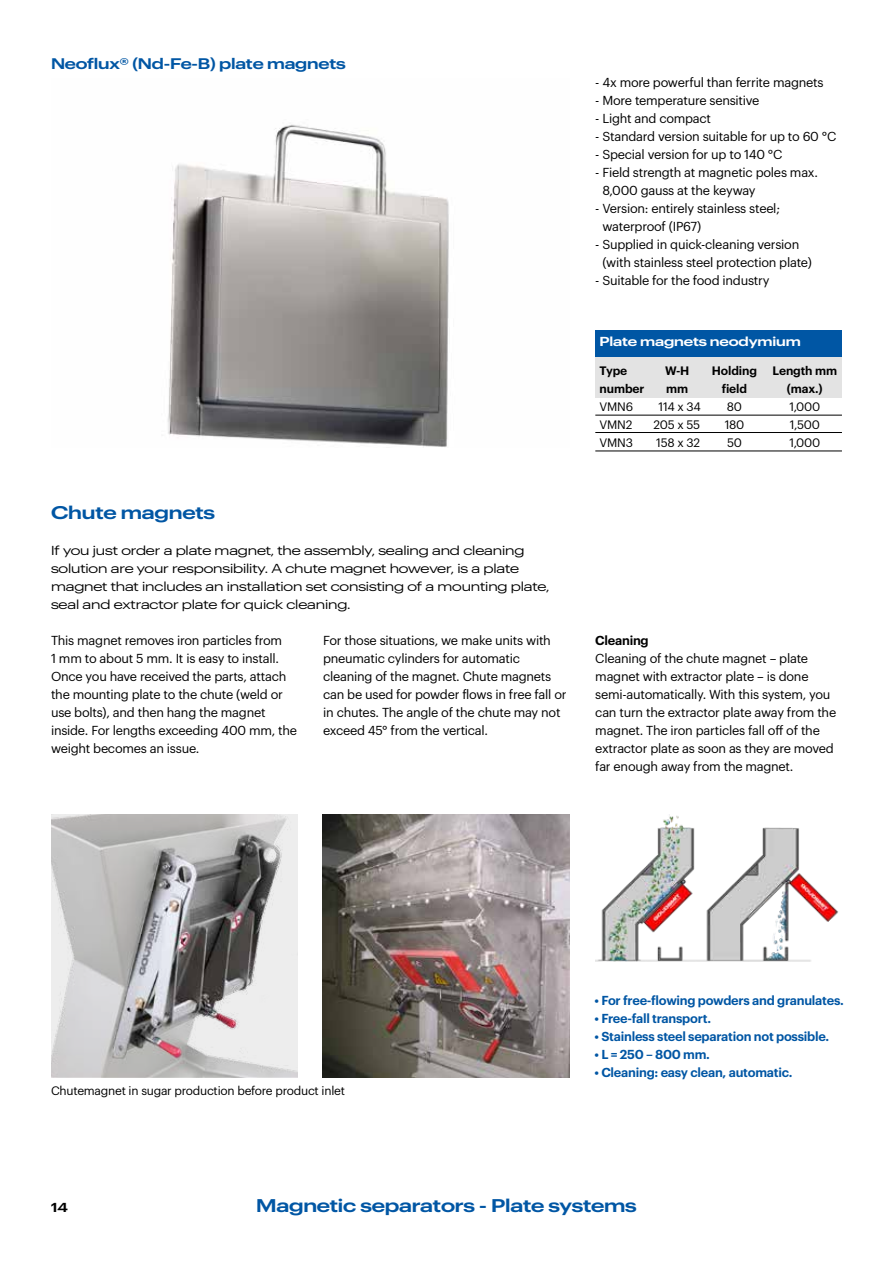
<style>
.page{position:relative;width:893px;height:1263px;background:#fff}
.page>*{position:absolute;margin:0;border:0;box-sizing:border-box;transform-origin:0 0}
.t1{font:600 18px "Graphik Wide";letter-spacing:-.01em;color:#0056a4}
.t2{font:600 15px "Graphik Wide";letter-spacing:-.01em;color:#0056a4}
.t3{font:12.75px/18px "Graphik LC";letter-spacing:-.02em;color:#000}
.t4{font:12.75px/18px "Graphik Wide";letter-spacing:-.01em;color:#000}
.t5{font:600 12.75px "Graphik LC";letter-spacing:-.02em;color:#0056a4}
.t6{font:600 12.75px "Graphik Wide";letter-spacing:-.01em;color:#fff}
.t7{font:600 12.75px "Graphik LC";letter-spacing:-.02em;color:#000}
.t8{font:600 12.75px "Graphik Wide";color:#000}
.t9{font:12px/18px "Graphik LC";letter-spacing:-.02em;color:#000;text-align:justify}
.t10{font:600 12px/18px "Graphik LC";letter-spacing:-.01em;color:#000}
</style>
<div class="page">
<div style="left:595px;top:330px;width:247px;height:27px;background:#0056a4"></div>
<div style="left:595px;top:357px;width:247px;height:41px;background:#e3e3e3"></div>
<hr style="left:595px;top:415px;width:247px;height:1px;background:#000">
<hr style="left:595px;top:432px;width:247px;height:1px;background:#000">
<hr style="left:595px;top:451px;width:247px;height:1px;background:#000">
<img style="left:167px;top:124px;width:282px;height:323px">
<img style="left:51px;top:815px;width:247px;height:262px">
<img style="left:323px;top:815px;width:246px;height:262px">
<img style="left:595px;top:815px;width:243px;height:147px">
<p class="t2" style="left:51px;top:52px;width:296px">Neoflux® (Nd-Fe-B) plate magnets</p>
<h1 class="t1" style="left:51px;top:498px;width:165px">Chute magnets</h1>
<p class="t4" style="left:51px;top:540px;width:500px">If you just order a plate magnet, the assembly, sealing and cleaning solution are your responsibility. A chute magnet however, is a plate magnet that includes an installation set consisting of a mounting plate, seal and extractor plate for quick cleaning.</p>
<p class="t3" style="left:595px;top:72px;width:230px">- 4x more powerful than ferrite magnets</p>
<p class="t3" style="left:595px;top:90px;width:166px">- More temperature sensitive</p>
<p class="t3" style="left:595px;top:108px;width:117px">- Light and compact</p>
<p class="t3" style="left:595px;top:126px;width:243px">- Standard version suitable for up to 60 °C</p>
<p class="t3" style="left:595px;top:144px;width:189px">- Special version for up to 140 °C</p>
<p class="t3" style="left:602px;top:162px;width:217px;text-indent:-7px">- Field strength at magnetic poles max.<br>8,000 gauss at the keyway</p>
<p class="t3" style="left:602px;top:198px;width:179px;text-indent:-7px">- Version: entirely stainless steel; waterproof (IP67)</p>
<p class="t3" style="left:602px;top:234px;width:211px;text-indent:-7px">- Supplied in quick-cleaning version (with stainless steel protection plate)</p>
<p class="t3" style="left:595px;top:270px;width:176px">- Suitable for the food industry</p>
<p class="t6" style="left:600px;top:332px;width:203px">Plate magnets neodymium</p>
<p class="t10" style="left:600px;top:361px;width:46px">Type number</p>
<p class="t9" style="left:600px;top:397px;width:35px">VMN6<br>VMN2<br>VMN3</p>
<p class="t10" style="left:712px;top:361px;width:47px;text-align:center">Holding field</p>
<p class="t9" style="left:725px;top:397px;width:21px;text-align:left">80<br>180<br>50</p>
<p class="t10" style="left:773px;top:361px;width:66px;text-align:center">Length mm (max.)</p>
<p class="t9" style="left:789px;top:397px;width:32px">1,000<br>1,500<br>1,000</p>
<p class="t10" style="left:665px;top:361px;width:26px">W-H mm</p>
<p class="t9" style="left:654px;top:397px;width:49px;text-align:center">114 x 34<br>205 x 55<br>158 x 32</p>
<p class="t3" style="left:51px;top:630px;width:247px">This magnet removes iron particles from<br>1 mm to about 5 mm. It is easy to install.<br>Once you have received the parts, attach the mounting plate to the chute (weld or use bolts), and then hang the magnet inside. For lengths exceeding 400 mm, the weight becomes an issue.</p>
<p class="t3" style="left:323px;top:630px;width:245px">For those situations, we make units with pneumatic cylinders for automatic cleaning of the magnet. Chute magnets can be used for powder flows in free fall or in chutes. The angle of the chute may not exceed 45° from the vertical.</p>
<p class="t7" style="left:595px;top:631px;width:55px">Cleaning</p>
<p class="t3" style="left:595px;top:648px;width:242px">Cleaning of the chute magnet – plate magnet with extractor plate – is done semi-automatically. With this system, you can turn the extractor plate away from the magnet. The iron particles fall off of the extractor plate as soon as they are moved far enough away from the magnet.</p>
<p class="t9" style="left:51px;top:1081px;width:295px">Chutemagnet in sugar production before product inlet</p>
<p class="t5" style="left:594px;top:991px;width:251px">• For free-flowing powders and granulates.</p>
<p class="t5" style="left:594px;top:1009px;width:118px">• Free-fall transport.</p>
<p class="t5" style="left:594px;top:1027px;width:236px">• Stainless steel separation not possible.</p>
<p class="t5" style="left:594px;top:1045px;width:117px">• L = 250 – 800 mm.</p>
<p class="t5" style="left:594px;top:1063px;width:199px">• Cleaning: easy clean, automatic.</p>
<p class="t8" style="left:51px;top:1197px;width:18px">14</p>
<h1 class="t1" style="left:256px;top:1191px;width:382px">Magnetic separators - Plate systems</h1>
</div>
